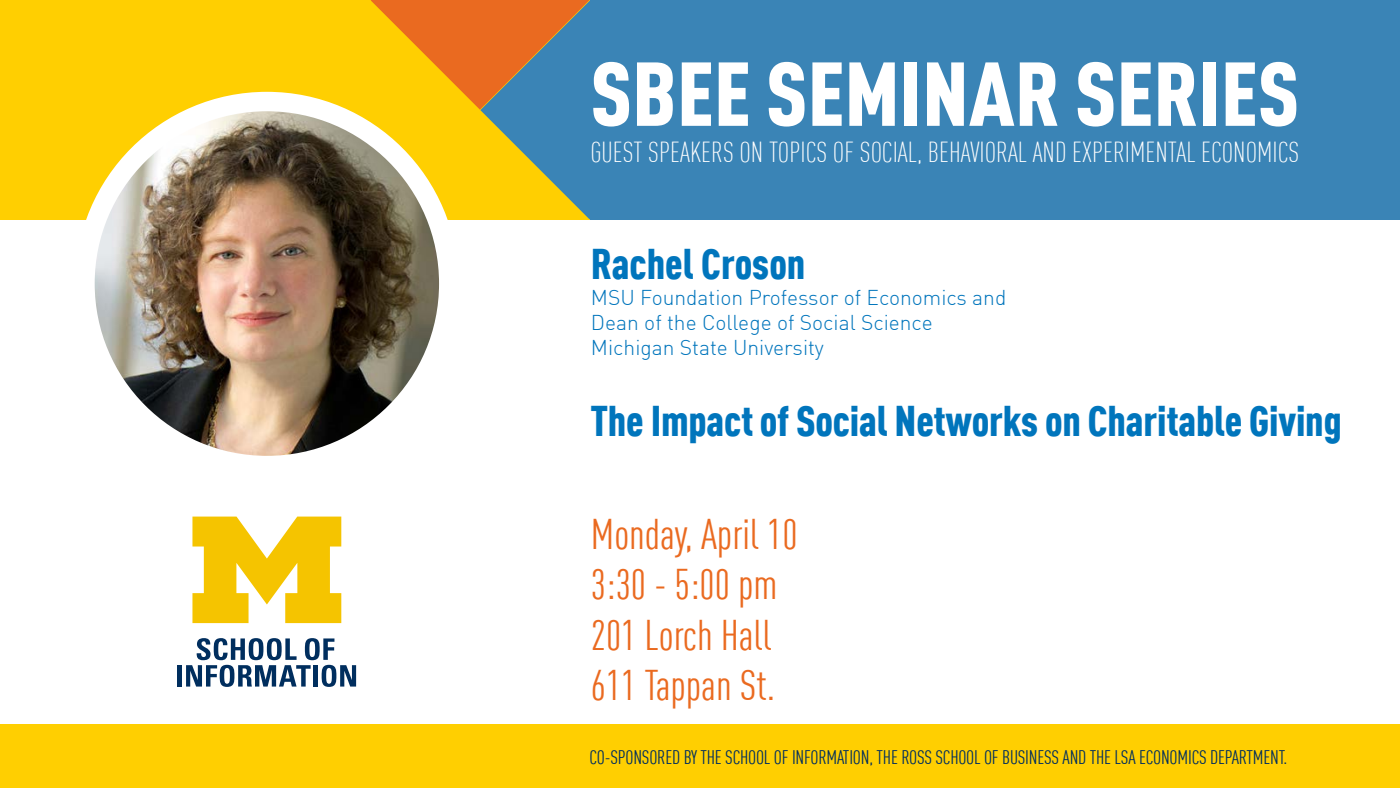
<style>
.page{position:relative;width:1400px;height:788px;background:#fff}
.page>*{position:absolute;margin:0;border:0;box-sizing:border-box;transform-origin:0 0}
.t1{font:900 condensed 88.99px "DIN Offc";color:#fff}
.t2{font:900 condensed 42px "DIN Offc";letter-spacing:-.005em;color:#0075bc}
.t3{font:condensed 42px/50.4px "DIN Offc";color:#ea6a20}
.t4{font:300 condensed 28.35px "DIN Offc";color:#fff}
.t5{font:300 21px/25.2px "DIN Offc";color:#0075bc}
.t6{font:condensed 19.25px "DIN Offc";letter-spacing:-.01em;color:#002e5e}
</style>
<div class="page">
<div style="left:0;top:0;width:590px;height:220px;background:#ffcf01"></div>
<div style="left:0;top:724px;width:1400px;height:64px;background:#ffcf01"></div>
<div style="left:590px;top:0;width:810px;height:220px;background:#3a84b6"></div>
<svg style="left:480px;top:110px;width:110px;height:109px"></svg>
<svg style="left:371px;top:0;width:219px;height:110px"></svg>
<hr style="left:178px;top:665px;width:4px;height:21px;background:#002e5e">
<svg style="left:186px;top:638px;width:170px;height:48px"></svg>
<svg style="left:192px;top:516px;width:149px;height:107px"></svg>
<img style="left:86px;top:108px;width:363px;height:347px">
<div style="left:75px;top:92px;width:384px;height:383px;border:19px solid #fff;border-radius:50%"></div>
<h1 class="t1" style="left:590px;top:39px;width:710px">SBEE SEMINAR SERIES</h1>
<h3 class="t4" style="left:590px;top:136px;width:710px">GUEST SPEAKERS ON TOPICS OF SOCIAL, BEHAVIORAL AND EXPERIMENTAL ECONOMICS</h3>
<h2 class="t2" style="left:591px;top:238px;width:216px">Rachel Croson</h2>
<p class="t5" style="left:591px;top:284px;width:417px">MSU Foundation Professor of Economics and<br>Dean of the College of Social Science<br>Michigan State University</p>
<h2 class="t2" style="left:590px;top:394px;width:753px">The Impact of Social Networks on Charitable Giving</h2>
<h2 class="t3" style="left:591px;top:508px;width:208px">Monday, April 10<br>3:30 - 5:00 pm<br>201 Lorch Hall<br>611 Tappan St.</h2>
<p class="t6" style="left:590px;top:745px;width:699px">CO-SPONSORED BY THE SCHOOL OF INFORMATION, THE ROSS SCHOOL OF BUSINESS AND THE LSA ECONOMICS DEPARTMENT.</p>
</div>
